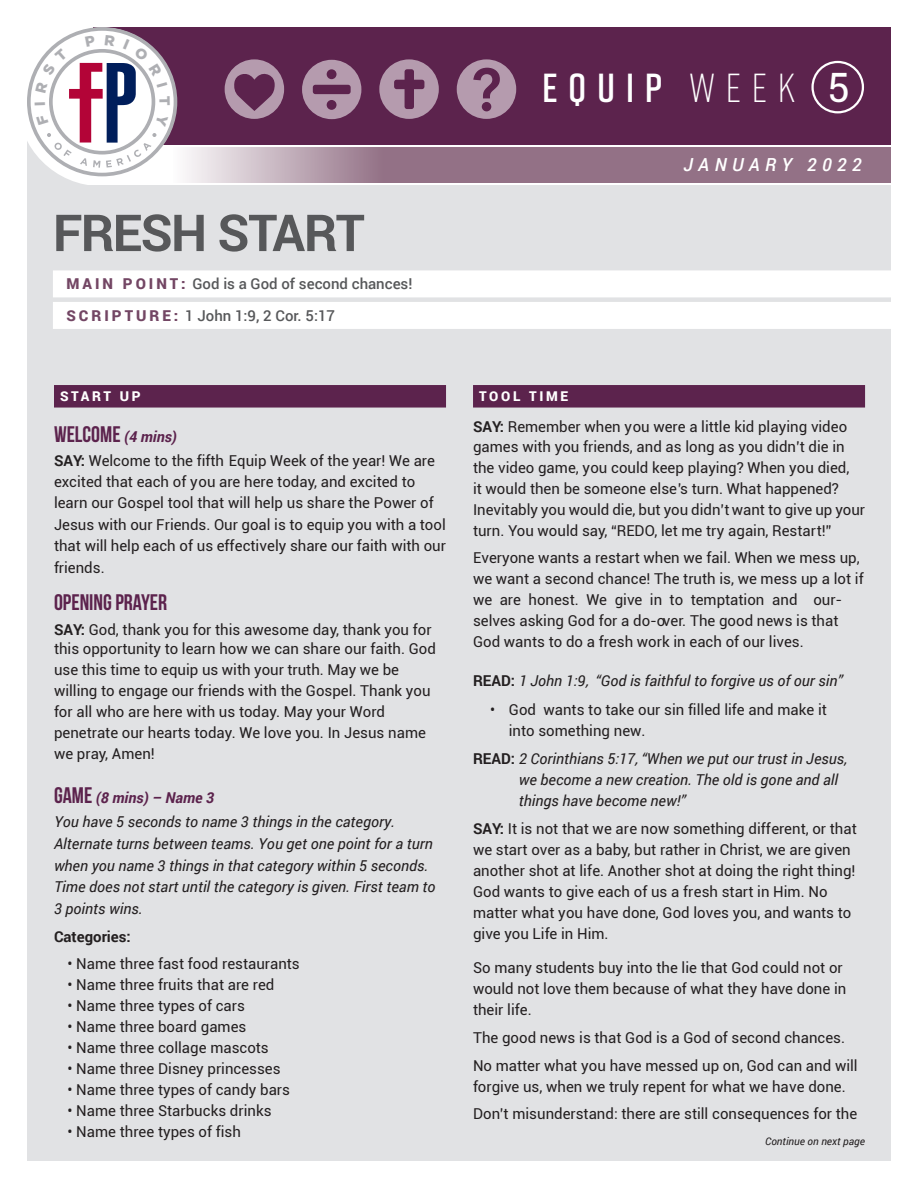
<style>
.page{position:relative;width:918px;height:1188px;background:#fff}
.page>*{position:absolute;margin:0;border:0;box-sizing:border-box;transform-origin:0 0}
.t1{font:700 51px "Roboto";letter-spacing:-.035em;color:#57585a}
.t2{font:600 40.5px "Rift";letter-spacing:.26em;color:#fff}
.t3{font:40.5px "Roboto";color:#fff}
.t4{font:22.5px "Bebas Neue";color:#5c234d}
.t5{font:italic 500 18px "Roboto";letter-spacing:.3em;color:#fff}
.t6{font:15px/21px "Roboto";color:#231f20}
.t7{font:italic 15px/21.6px "Roboto";color:#231f20}
.t8{font:500 15px/31.5px "Roboto";color:#57585a}
.t9{font:700 15px "Roboto";color:#231f20}
.t10{font:900 13.5px "Roboto";letter-spacing:.2em;color:#fff}
.t11{font:italic 10.5px "Roboto";color:#231f20}
.s1{font-weight:900;color:#734664}
.s2{font-family:"Roboto";font-weight:700;font-style:italic;font-size:15px}
.s3{font-weight:700}
.s4{font-family:"Bebas Neue";font-style:normal;font-size:22.5px;color:#5c234d}
.s5{font-weight:700;color:#5c234d}
.s6{font-style:inherit}
.s7{font-weight:300}
.s8{font-weight:700;font-style:normal}
</style>
<div class="page">
<div style="left:27px;top:100px;width:71px;height:90px;background:#e1e2e4"></div>
<div style="left:18px;top:18px;width:168px;height:168px;background:#fff;border-radius:50%"></div>
<div style="left:27px;top:186px;width:864px;height:975px;background:#e1e2e4"></div>
<div style="left:94px;top:28px;width:797px;height:117px;background:#5c234d"></div>
<svg style="left:186px;top:148px;width:705px;height:35px;background:#a18395"></svg>
<div style="left:811px;top:61px;width:53px;height:52px;border:2px solid #fff;border-radius:50%"></div>
<div style="left:53px;top:270px;width:841px;height:27px;background:#fff"></div>
<div style="left:53px;top:302px;width:841px;height:27px;background:#fff"></div>
<div style="left:54px;top:385px;width:392px;height:23px;background:#5c234d"></div>
<div style="left:473px;top:385px;width:392px;height:23px;background:#5c234d"></div>
<svg style="left:302px;top:60px;width:59px;height:59px"></svg>
<svg style="left:225px;top:59px;width:59px;height:60px"></svg>
<svg style="left:379px;top:59px;width:60px;height:60px"></svg>
<svg style="left:457px;top:59px;width:59px;height:60px"></svg>
<svg style="left:27px;top:27px;width:150px;height:149px"></svg>
<h1 class="t1" style="left:53px;top:198px;width:313px">FRESH START</h1>
<p class="t8" style="left:66px;top:268px;width:348px"><span class="s1">M A I N P O I N T :</span> God is a God of second chances!<br><span class="s1">SC R I PTU RE :</span> 1 John 1:9, 2 Cor. 5:17</p>
<p class="t10" style="left:60px;top:387px;width:82px">START UP</p>
<h3 class="t4" style="left:54px;top:422px;width:124px">WELCOME <span class="s2">(4 mins)</span></h3>
<p class="t6" style="left:54px;top:450px;width:394px"><span class="s3">SAY:</span> Welcome to the fifth Equip Week of the year! We are excited that each of you are here today, and excited to learn our Gospel tool that will help us share the Power of Jesus with our Friends. Our goal is to equip you with a tool that will help each of us effectively share our faith with our friends.</p>
<h3 class="t4" style="left:54px;top:590px;width:115px">OPENING PRAYER</h3>
<p class="t6" style="left:54px;top:620px;width:384px;line-height:19.5px"><span class="s3">SAY:</span> God, thank you for this awesome day, thank you for this opportunity to learn how we can share our faith. God</p>
<p class="t6" style="left:54px;top:659px;width:378px">use this time to equip us with your truth. May we be willing to engage our friends with the Gospel. Thank you for all who are here with us today. May your Word penetrate our hearts today. We love you. In Jesus name we pray, Amen!</p>
<p class="t7" style="left:54px;top:785px;width:343px;line-height:24.3px"><span class="s4">GAME</span> <span class="s5">(8 mins) – Name 3<br></span>You have 5 seconds to name 3 things in the category.</p>
<p class="t7" style="left:54px;top:832px;width:383px">Alternate turns between teams. You get one point for a turn when you name 3 things in that category within 5 seconds.<br>Time does not start until the category is given. First team to 3 points wins.</p>
<p class="t9" style="left:54px;top:926px;width:78px">Categories:</p>
<p class="t6" style="left:68px;top:953px;width:234px">• Name three fast food restaurants</p>
<p class="t6" style="left:68px;top:974px;width:208px">• Name three fruits that are red</p>
<p class="t6" style="left:68px;top:995px;width:179px">• Name three types of cars</p>
<p class="t6" style="left:68px;top:1016px;width:180px">• Name three board games</p>
<p class="t6" style="left:68px;top:1037px;width:203px">• Name three collage mascots</p>
<p class="t6" style="left:68px;top:1058px;width:215px">• Name three Disney princesses</p>
<p class="t6" style="left:68px;top:1079px;width:224px">• Name three types of candy bars</p>
<p class="t6" style="left:68px;top:1100px;width:206px">• Name three Starbucks drinks</p>
<p class="t6" style="left:68px;top:1121px;width:175px">• Name three types of <span class="s6">fi</span>sh</p>
<h2 class="t2" style="left:542px;top:59px;width:255px">EQUIP <span class="s7">WEEK</span></h2>
<h2 class="t3" style="left:827px;top:64px;width:24px">5</h2>
<p class="t5" style="left:684px;top:152px;width:180px">JANUARY 2022</p>
<p class="t10" style="left:479px;top:387px;width:91px">TOOL TIME</p>
<p class="t6" style="left:473px;top:418px;width:376px;line-height:19.4px"><span class="s3">SAY:</span> Remember when you were a little kid playing video games with you friends, and as long as you didn’t die in</p>
<p class="t6" style="left:473px;top:457px;width:394px">the video game, you could keep playing? When you died,<br>it would then be someone else’s turn. What happened?<br>Inevitably you would die, but you didn’t want to give up your turn. You would say, “REDO, let me try again, Restart!”</p>
<p class="t6" style="left:473px;top:548px;width:392px">Everyone wants a restart when we fail. When we mess up, we want a second chance! The truth is, we mess up a lot if we are honest. We give in to temptation and our&shy;selves asking God for a do-over. The good news is that God wants to do a fresh work in each of our lives.</p>
<p class="t7" style="left:473px;top:670px;width:371px"><span class="s8">READ:</span> 1 John 1:9<span class="s6">,</span> “God is faithful to forgive us of our sin”</p>
<p class="t6" style="left:509px;top:699px;width:320px;text-indent:-19px">• God wants to take our sin filled life and make it into something new.</p>
<p class="t7" style="left:519px;top:747px;width:330px;line-height:21px;text-indent:-46px"><span class="s8">READ:</span> 2 Corinthians 5:17<span class="s6">,</span>“When we put our trust in Jesus, we become a new creation. The old is gone and all things have become new!”</p>
<p class="t6" style="left:473px;top:818px;width:385px"><span class="s3">SAY:</span> It is not that we are now something different, or that we start over as a baby, but rather in Christ, we are given another shot at life. Another shot at doing the right thing!<br>God wants to give each of us a fresh start in Him. No matter what you have done, God loves you, and wants to give you Life in Him.</p>
<p class="t6" style="left:473px;top:957px;width:375px">So many students buy into the lie that God could not or would not love them because of what they have done in their life.</p>
<p class="t6" style="left:473px;top:1024px;width:386px;line-height:27.8px">The good news is that God is a God of second chances.<br>No matter what you have messed up on, God can and will</p>
<p class="t6" style="left:473px;top:1073px;width:386px;line-height:27.8px">forgive us, when we truly repent for what we have done.<br>Don’t misunderstand: there are still consequences for the</p>
<p class="t11" style="left:765px;top:1134px;width:101px">Continue on next page</p>
</div>
